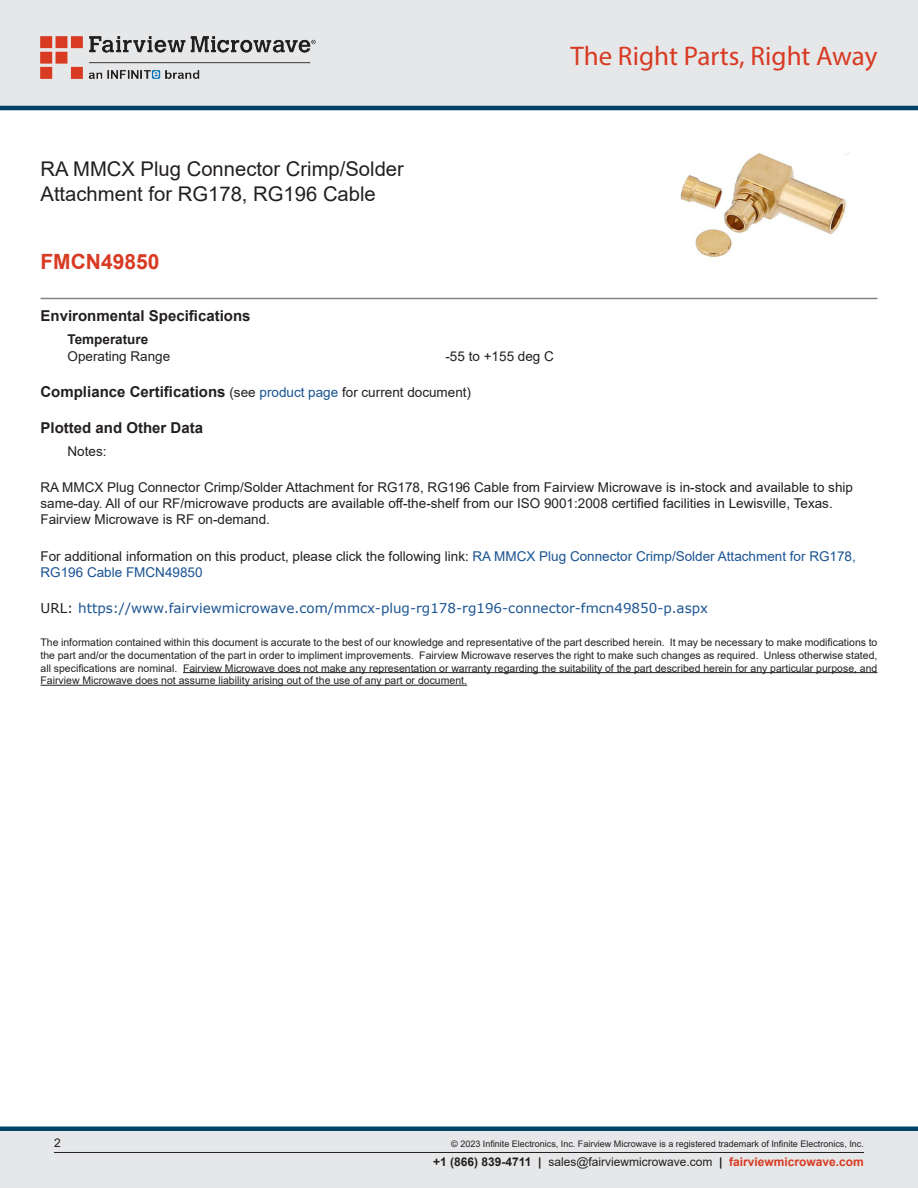
<style>
.page{position:relative;width:918px;height:1188px;background:#fff}
.page>*{position:absolute;margin:0;border:0;box-sizing:border-box;transform-origin:0 0}
.t1{font:27px "Myriad Pro";color:#d83a22}
.Branded_Part_No{font:700 21px "Arial";color:#d83a22}
.Web_Description_Para{font:20.25px/24.3px "Arial";color:#231f20}
.Head1_for_Compliance{font:700 15px "Arial";color:#231f20}
.Head1{font:700 15px "Arial";color:#231f20}
.Web_Description_Para-2{font:13.5px/16.2px "Arial";color:#231f20}
.Web_Description_Para-3{font:13.5px/16.2px "Arial";color:#1a5392}
.URL_para{font:13.5px "Verdana";color:#1a5392}
.Specs_Para{font:13.5px "Arial";color:#231f20}
.Head2_after_Head1{font:700 13.5px "Arial";color:#231f20}
.Specs_Notes_Para{font:13.5px "Arial";color:#231f20}
.t2{font:12px "Arial";color:#231f20}
.t3{font:10.5px/12.6px "Arial";color:#231f20;text-align:justify}
.Copyright_disclaimer{font:9px "Arial";color:#231f20}
.s1{font-weight:400;font-size:13.5px}
.s2{font-weight:400;font-size:13.5px;color:#1a5392}
.s3{color:#231f20}
.s4{font-weight:700}
.s5{font-weight:700;color:#d83a22}
</style>
<div class="page">
<div style="left:0;top:1131px;width:918px;height:57px;background:#e6e7e9"></div>
<div style="left:0;top:1126px;width:918px;height:5px;background:#004268"></div>
<div style="left:0;top:0;width:918px;height:108px;background:#e6e7e9"></div>
<hr style="left:0;top:106px;width:918px;height:4px;background:#004268">
<img style="left:40px;top:36px;width:276px;height:42px">
<hr style="left:54px;top:1152px;width:810px;height:1px;background:#231f20">
<hr style="left:40px;top:298px;width:838px;height:1px;background:#808285">
<img style="left:680px;top:152px;width:169px;height:106px">
<hr style="left:183px;top:672px;width:694px;height:1px;background:#231f20">
<hr style="left:40px;top:685px;width:427px;height:1px;background:#231f20">
<h1 class="Web_Description_Para" style="left:40px;top:157px;width:365px">RA MMCX Plug Connector Crimp/Solder<br>Attachment for RG178, RG196 Cable</h1>
<p class="Branded_Part_No" style="left:40px;top:247px;width:121px">FMCN49850</p>
<h1 class="t1" style="left:571px;top:39px;width:308px">The Right Parts, Right Away</h1>
<p class="Head1" style="left:40px;top:306px;width:212px">Environmental Specifications</p>
<p class="Head2_after_Head1" style="left:68px;top:330px;width:82px">Temperature</p>
<p class="Specs_Para" style="left:68px;top:347px;width:104px">Operating Range</p>
<p class="Specs_Para" style="left:446px;top:347px;width:110px">-55 to +155 deg C</p>
<p class="Head1_for_Compliance" style="left:40px;top:381px;width:432px">Compliance Certifications <span class="s1">(see</span> <span class="s2">product page</span> <span class="s1">for current document)</span></p>
<p class="Head1_for_Compliance" style="left:40px;top:417px;width:164px">Plotted and Other Data</p>
<p class="Specs_Notes_Para" style="left:68px;top:441px;width:41px">Notes:</p>
<h1 class="Web_Description_Para-2" style="left:40px;top:479px;width:814px">RA MMCX Plug Connector Crimp/Solder Attachment for RG178, RG196 Cable from Fairview Microwave is in-stock and available to ship same-day. All of our RF/microwave products are available off-the-shelf from our ISO 9001:2008 certified facilities in Lewisville, Texas.<br>Fairview Microwave is RF on-demand.</h1>
<h1 class="Web_Description_Para-3" style="left:40px;top:548px;width:817px"><span class="s3">For additional information on this product, please click the following link:</span> RA MMCX Plug Connector Crimp/Solder Attachment for RG178,<br>RG196 Cable FMCN49850</h1>
<p class="URL_para" style="left:40px;top:599px;width:669px"><span class="s3">URL:</span> https://www.fairviewmicrowave.com/mmcx-plug-rg178-rg196-connector-fmcn49850-p.aspx</p>
<p class="t3" style="left:40px;top:636px;width:838px">The information contained within this document is accurate to the best of our knowledge and representative of the part described herein. It may be necessary to make modifications to the part and/or the documentation of the part in order to impliment improvements. Fairview Microwave reserves the right to make such changes as required. Unless otherwise stated, all specifications are nominal. Fairview Microwave does not make any representation or warranty regarding the suitability of the part described herein for any particular purpose, and Fairview Microwave does not assume liability arising out of the use of any part or document.</p>
<p class="t2" style="left:54px;top:1135px;width:8px">2</p>
<p class="Copyright_disclaimer" style="left:451px;top:1138px;width:414px">© 2023 Infinite Electronics, Inc. Fairview Microwave is a registered trademark of Infinite Electronics, Inc.</p>
<p class="t2" style="left:433px;top:1153px;width:432px"><span class="s4">+1 (866) 839-4711 |</span> sales@fairviewmicrowave.com <span class="s4">|</span> <span class="s5">fairviewmicrowave.com</span></p>
</div>
